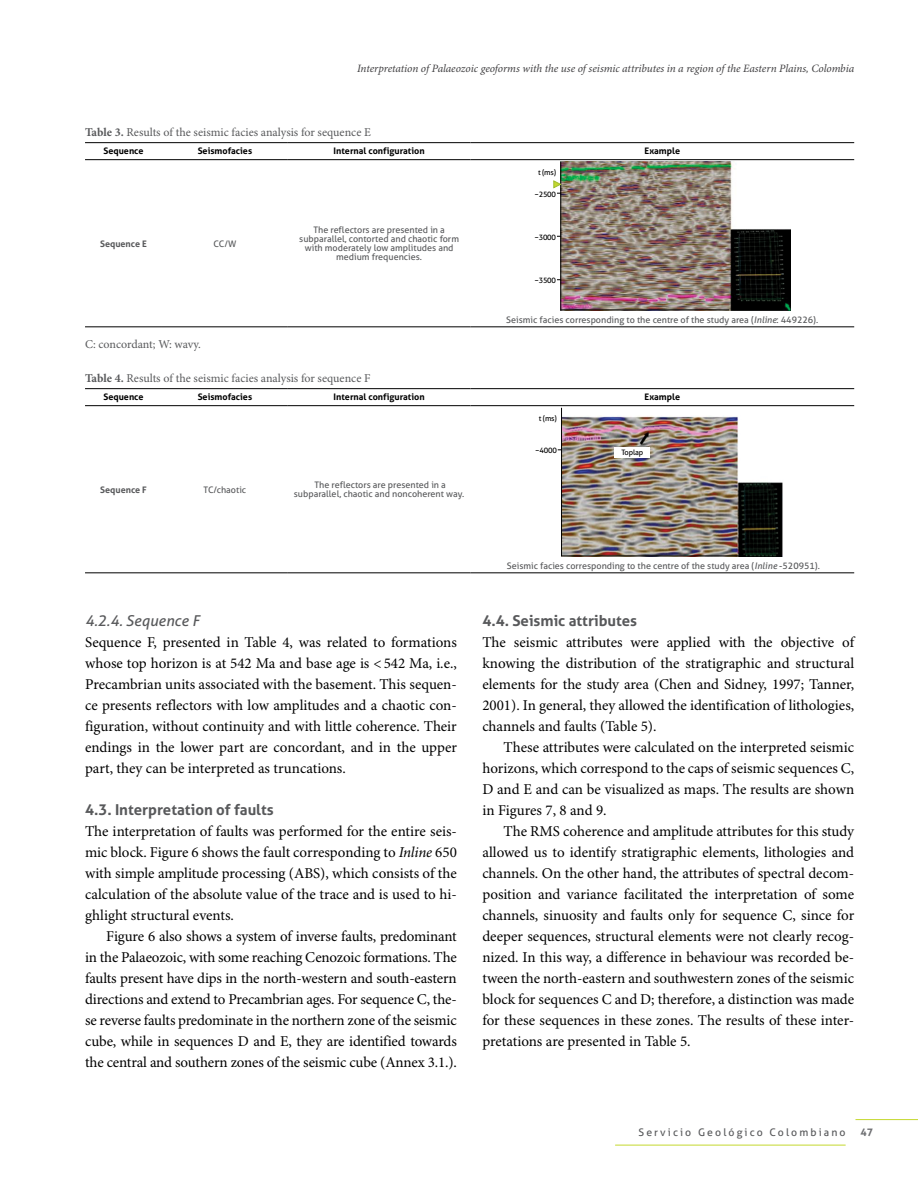
<style>
.page{position:relative;width:918px;height:1188px;background:#fff}
.page>*{position:absolute;margin:0;border:0;box-sizing:border-box;transform-origin:0 0}
._08_Caja_de_texto_co{font:15px/21px "Minion Pro";letter-spacing:-.005em;color:#000;text-align:justify}
._09_Caja_de_texto_pr{font:15px/21px "Minion Pro";color:#000;text-align:justify}
._12_Subtítulo_2do_gr{font:700 15px "Aller";color:#58595b}
.Subtitulo_3{font:italic 15px "Aller";color:#58595b}
._13_Pie_de_fotos{font:12px "Minion Pro";color:#58595b}
.t1{font:italic 11.25px "Minion Pro";letter-spacing:-.01em;color:#414042}
.t2{font:10.5px "Aller";letter-spacing:.2em;color:#58595b}
.t3{font:700 10.5px "Aller";color:#6d6e71}
._03_Tabla_Datos_inte{font:9px/9px "Aller";color:#58595b;text-align:center}
._14_Título_tabla{font:700 9px "Aller";color:#000}
._03_Tabla_Datos_inte-2{font:700 9px "Aller";color:#58595b}
.Grafico_1{font:7.5px "Aller";letter-spacing:-.025em;color:#000}
.s1{font-weight:700}
.s2{font-style:italic}
</style>
<div class="page">
<hr style="left:855px;top:1119px;width:63px;height:1px;background:#c4d82e">
<hr style="left:615px;top:1145px;width:230px;height:1px;background:#c4d82e">
<hr style="left:85px;top:142px;width:77px;height:1px;background:#000">
<hr style="left:162px;top:142px;width:126px;height:1px;background:#000">
<hr style="left:288px;top:142px;width:182px;height:1px;background:#000">
<hr style="left:470px;top:142px;width:384px;height:1px;background:#000">
<hr style="left:85px;top:159px;width:77px;height:1px;background:#000">
<hr style="left:162px;top:159px;width:126px;height:1px;background:#000">
<hr style="left:288px;top:159px;width:182px;height:1px;background:#000">
<hr style="left:470px;top:159px;width:384px;height:1px;background:#000">
<hr style="left:85px;top:326px;width:77px;height:1px;background:#000">
<hr style="left:162px;top:326px;width:126px;height:1px;background:#000">
<hr style="left:288px;top:326px;width:182px;height:1px;background:#000">
<hr style="left:470px;top:326px;width:384px;height:1px;background:#000">
<img style="left:561px;top:162px;width:230px;height:148px">
<hr style="left:560px;top:310px;width:169px;height:1px;background:#000">
<hr style="left:560px;top:162px;width:1px;height:148px;background:#000">
<svg style="left:554px;top:181px;width:7px;height:13px"></svg>
<hr style="left:85px;top:388px;width:77px;height:1px;background:#000">
<hr style="left:162px;top:388px;width:126px;height:1px;background:#000">
<hr style="left:288px;top:388px;width:182px;height:1px;background:#000">
<hr style="left:470px;top:388px;width:384px;height:1px;background:#000">
<hr style="left:85px;top:405px;width:77px;height:1px;background:#000">
<hr style="left:162px;top:405px;width:126px;height:1px;background:#000">
<hr style="left:288px;top:405px;width:182px;height:1px;background:#000">
<hr style="left:470px;top:405px;width:384px;height:1px;background:#000">
<hr style="left:85px;top:572px;width:77px;height:1px;background:#000">
<hr style="left:162px;top:572px;width:126px;height:1px;background:#000">
<hr style="left:288px;top:572px;width:182px;height:1px;background:#000">
<hr style="left:470px;top:572px;width:384px;height:1px;background:#000">
<img style="left:562px;top:415px;width:221px;height:141px">
<hr style="left:561px;top:556px;width:178px;height:1px;background:#000">
<div style="left:615px;top:447px;width:35px;height:11px;background:#fff"></div>
<hr style="left:561px;top:408px;width:1px;height:148px;background:#000">
<p class="t1" style="left:357px;top:61px;width:498px">Interpretation of Palaeozoic geoforms with the use of seismic attributes in a region of the Eastern Plains, Colombia</p>
<p class="_13_Pie_de_fotos" style="left:85px;top:125px;width:287px"><span class="s1">Table 3.</span> Results of the seismic facies analysis for sequence E</p>
<p class="_14_Título_tabla" style="left:104px;top:146px;width:41px">Sequence</p>
<p class="_14_Título_tabla" style="left:198px;top:146px;width:56px">Seismofacies</p>
<p class="_14_Título_tabla" style="left:334px;top:146px;width:93px">Internal configuration</p>
<p class="_14_Título_tabla" style="left:645px;top:146px;width:37px">Example</p>
<p class="_03_Tabla_Datos_inte-2" style="left:100px;top:238px;width:48px">Sequence E</p>
<p class="_03_Tabla_Datos_inte" style="left:213px;top:239px;width:24px">CC/W</p>
<p class="_03_Tabla_Datos_inte" style="left:299px;top:225px;width:161px">The reflectors are presented in a subparallel, contorted and chaotic form with moderately low amplitudes and medium frequencies.</p>
<p class="Grafico_1" style="left:538px;top:168px;width:20px">t (ms)</p>
<p class="Grafico_1" style="left:534px;top:189px;width:23px">−2500</p>
<p class="Grafico_1" style="left:534px;top:233px;width:23px">−3000</p>
<p class="Grafico_1" style="left:534px;top:276px;width:23px">−3500</p>
<p class="_03_Tabla_Datos_inte" style="left:506px;top:315px;width:314px">Seismic facies corresponding to the centre of the study area (<span class="s2">Inline</span>: 449226).</p>
<p class="_13_Pie_de_fotos" style="left:85px;top:337px;width:117px">C: concordant; W: wavy.</p>
<p class="_13_Pie_de_fotos" style="left:85px;top:371px;width:287px"><span class="s1">Table 4.</span> Results of the seismic facies analysis for sequence F</p>
<p class="_14_Título_tabla" style="left:104px;top:392px;width:41px">Sequence</p>
<p class="_14_Título_tabla" style="left:198px;top:392px;width:56px">Seismofacies</p>
<p class="_14_Título_tabla" style="left:334px;top:392px;width:93px">Internal configuration</p>
<p class="_14_Título_tabla" style="left:645px;top:392px;width:37px">Example</p>
<p class="_03_Tabla_Datos_inte-2" style="left:100px;top:484px;width:48px">Sequence F</p>
<p class="_03_Tabla_Datos_inte" style="left:204px;top:485px;width:44px">TC/chaotic</p>
<p class="_03_Tabla_Datos_inte" style="left:294px;top:480px;width:172px">The reflectors are presented in a subparallel, chaotic and noncoherent way.</p>
<p class="Grafico_1" style="left:539px;top:414px;width:20px">t (ms)</p>
<p class="Grafico_1" style="left:535px;top:446px;width:23px">−4000</p>
<p class="Grafico_1" style="left:622px;top:448px;width:23px">Toplap</p>
<h3 class="Subtitulo_3" style="left:85px;top:611px;width:116px">4.2.4. Sequence F</h3>
<p class="_09_Caja_de_texto_pr" style="left:85px;top:632px;width:373px">Sequence F, presented in Table 4, was related to formations whose top horizon is at 542 Ma and base age is &lt;542 Ma, i.e., Precambrian units associated with the basement. This sequen&shy;ce presents reflectors with low amplitudes and a chaotic con&shy;figuration, without continuity and with little coherence. Their endings in the lower part are concordant, and in the upper part, they can be interpreted as truncations.</p>
<p class="_12_Subtítulo_2do_gr" style="left:85px;top:800px;width:190px">4.3. Interpretation of faults</p>
<p class="_09_Caja_de_texto_pr" style="left:85px;top:821px;width:373px">The interpretation of faults was performed for the entire seis&shy;mic block. Figure 6 shows the fault corresponding to <span class="s2">Inline</span> 650 with simple amplitude processing (ABS), which consists of the calculation of the absolute value of the trace and is used to hi&shy;ghlight structural events.</p>
<p class="_08_Caja_de_texto_co" style="left:85px;top:926px;width:373px;text-indent:21px">Figure 6 also shows a system of inverse faults, predominant in the Palaeozoic, with some reaching Cenozoic formations. The faults present have dips in the north-western and south-eastern directions and extend to Precambrian ages. For sequence C, the&shy;se reverse faults predominate in the northern zone of the seismic cube, while in sequences D and E, they are identified towards the central and southern zones of the seismic cube (Annex 3.1.).</p>
<p class="_03_Tabla_Datos_inte" style="left:507px;top:561px;width:315px">Seismic facies corresponding to the centre of the study area (<span class="s2">Inline</span> -520951).</p>
<p class="_12_Subtítulo_2do_gr" style="left:482px;top:611px;width:156px">4.4. Seismic attributes</p>
<p class="_09_Caja_de_texto_pr" style="left:482px;top:632px;width:373px">The seismic attributes were applied with the objective of knowing the distribution of the stratigraphic and structural elements for the study area (Chen and Sidney, 1997; Tanner, 2001). In general, they allowed the identification of lithologies, channels and faults (Table 5).</p>
<p class="_08_Caja_de_texto_co" style="left:482px;top:737px;width:373px;text-indent:21px">These attributes were calculated on the interpreted seismic horizons, which correspond to the caps of seismic sequences C, D and E and can be visualized as maps. The results are shown in Figures 7, 8 and 9.</p>
<p class="_08_Caja_de_texto_co" style="left:482px;top:821px;width:373px;text-indent:21px">The RMS coherence and amplitude attributes for this study allowed us to identify stratigraphic elements, lithologies and channels. On the other hand, the attributes of spectral decom&shy;position and variance facilitated the interpretation of some channels, sinuosity and faults only for sequence C, since for deeper sequences, structural elements were not clearly recog&shy;nized. In this way, a difference in behaviour was recorded be&shy;tween the north-eastern and southwestern zones of the seismic block for sequences C and D; therefore, a distinction was made for these sequences in these zones. The results of these inter&shy;pretations are presented in Table 5.</p>
<p class="t2" style="left:639px;top:1126px;width:209px">Servicio Geológico Colombiano</p>
<p class="t3" style="left:861px;top:1126px;width:14px">47</p>
</div>
